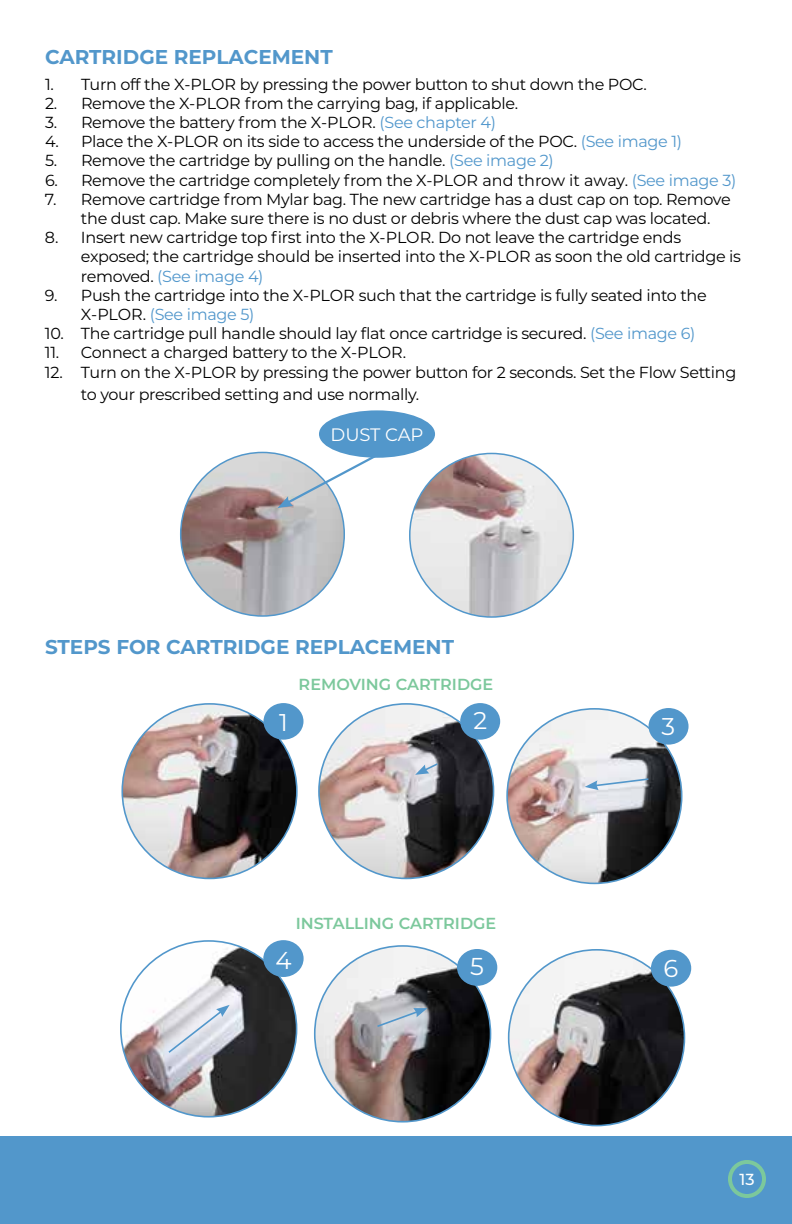
<style>
.page{position:relative;width:792px;height:1224px;background:#fff}
.page>*{position:absolute;margin:0;border:0;box-sizing:border-box;transform-origin:0 0}
.t1{font:24.4px "Montserrat";color:#fff}
.t2{font:24.2px "Montserrat";color:#fff}
.t3{font:700 20px "Montserrat";color:#5297cb}
.t4{font:18px "Montserrat";letter-spacing:-.005em;color:#fff}
.t5{font:16px/19.2px "Montserrat";letter-spacing:-.02em;color:#000}
.t6{font:600 16px "Montserrat";color:#7cc89c}
.t7{font:500 16px "Montserrat";color:#fff}
.s1{color:#5197cc}
.s2{color:#5297cb}
</style>
<div class="page">
<div style="left:0;top:1136px;width:792px;height:88px;background:#5297cb"></div>
<div style="left:728px;top:1160px;width:38px;height:38px;border:4px solid #7cc89c;border-radius:50%"></div>
<img style="left:181px;top:452px;width:163px;height:164px;border-radius:82px">
<svg style="left:277px;top:441px;width:127px;height:67px"></svg>
<img style="left:410px;top:453px;width:163px;height:164px;border-radius:82px">
<div style="left:320px;top:411px;width:114px;height:46px;background:#5297cb;border-radius:50%"></div>
<div style="left:319px;top:410px;width:116px;height:48px;border:2px solid #5297cb;border-radius:50%"></div>
<img style="left:122px;top:704px;width:175px;height:174px;border-radius:87px">
<img style="left:319px;top:704px;width:175px;height:174px;border-radius:87px">
<img style="left:507px;top:709px;width:175px;height:174px;border-radius:87px">
<svg style="left:415px;top:762px;width:25px;height:13px"></svg>
<svg style="left:585px;top:777px;width:65px;height:13px"></svg>
<div style="left:263px;top:703px;width:41px;height:37px;background:#5297cb;border-radius:50%"></div>
<div style="left:460px;top:703px;width:40px;height:37px;background:#5297cb;border-radius:50%"></div>
<div style="left:649px;top:708px;width:40px;height:37px;background:#5297cb;border-radius:50%"></div>
<img style="left:121px;top:941px;width:176px;height:176px;border-radius:88px">
<img style="left:315px;top:946px;width:176px;height:176px;border-radius:88px">
<img style="left:509px;top:950px;width:175px;height:176px;border-radius:88px">
<svg style="left:167px;top:1005px;width:63px;height:50px;background:#cfd4de"></svg>
<svg style="left:375px;top:1008px;width:52px;height:20px"></svg>
<div style="left:263px;top:940px;width:41px;height:37px;background:#5297cb;border-radius:50%"></div>
<div style="left:457px;top:949px;width:40px;height:37px;background:#5297cb;border-radius:50%"></div>
<div style="left:651px;top:950px;width:40px;height:37px;background:#5297cb;border-radius:50%"></div>
<p class="t3" style="left:45px;top:43px;width:289px">CARTRIDGE REPLACEMENT</p>
<p class="t5" style="left:45px;top:74px;width:603px">1. Turn off the X-PLOR by pressing the power button to shut down the POC.</p>
<p class="t5" style="left:45px;top:93px;width:475px">2. Remove the X-PLOR from the carrying bag, if applicable.</p>
<p class="t5" style="left:45px;top:112px;width:453px">3. Remove the battery from the X-PLOR. <span class="s1">(See chapter 4)</span></p>
<p class="t5" style="left:45px;top:131px;width:639px">4. Place the X-PLOR on its side to access the underside of the POC. <span class="s2">(See image 1)</span></p>
<p class="t5" style="left:45px;top:151px;width:510px">5. Remove the cartridge by pulling on the handle. <span class="s2">(See image 2)</span></p>
<p class="t5" style="left:45px;top:170px;width:693px">6. Remove the cartridge completely from the X-PLOR and throw it away. <span class="s2">(See image 3)</span></p>
<p class="t5" style="left:81px;top:189px;width:651px;text-indent:-36px">7. Remove cartridge from Mylar bag. The new cartridge has a dust cap on top. Remove the dust cap. Make sure there is no dust or debris where the dust cap was located.</p>
<p class="t5" style="left:81px;top:227px;width:662px;text-indent:-36px">8. Insert new cartridge top first into the X-PLOR. Do not leave the cartridge ends exposed; the cartridge should be inserted into the X-PLOR as soon the old cartridge is removed. <span class="s1">(See image 4)</span></p>
<p class="t5" style="left:81px;top:285px;width:627px;text-indent:-36px">9. Push the cartridge into the X-PLOR such that the cartridge is fully seated into the<br>X-PLOR. <span class="s2">(See image 5)</span></p>
<p class="t5" style="left:45px;top:323px;width:652px">10. The cartridge pull handle should lay flat once cartridge is secured. <span class="s2">(See image 6)</span></p>
<p class="t5" style="left:45px;top:343px;width:363px">11. Connect a charged battery to the X-PLOR.</p>
<p class="t5" style="left:81px;top:360px;width:657px;line-height:22px;text-indent:-36px">12. Turn on the X-PLOR by pressing the power button for 2 seconds. Set the Flow Setting to your prescribed setting and use normally.</p>
<p class="t4" style="left:331px;top:422px;width:94px">DUST CAP</p>
<p class="t3" style="left:45px;top:632px;width:411px">STEPS FOR CARTRIDGE REPLACEMENT</p>
<p class="t6" style="left:299px;top:673px;width:196px">REMOVING CARTRIDGE</p>
<h2 class="t2" style="left:279px;top:706px;width:10px">1</h2>
<h2 class="t2" style="left:473px;top:703px;width:15px">2</h2>
<h2 class="t2" style="left:662px;top:710px;width:15px">3</h2>
<p class="t6" style="left:296px;top:912px;width:202px">INSTALLING CARTRIDGE</p>
<h1 class="t1" style="left:275px;top:943px;width:18px">4</h1>
<h1 class="t1" style="left:470px;top:949px;width:15px">5</h1>
<h1 class="t1" style="left:664px;top:952px;width:16px">6</h1>
<p class="t7" style="left:739px;top:1168px;width:17px">13</p>
</div>
